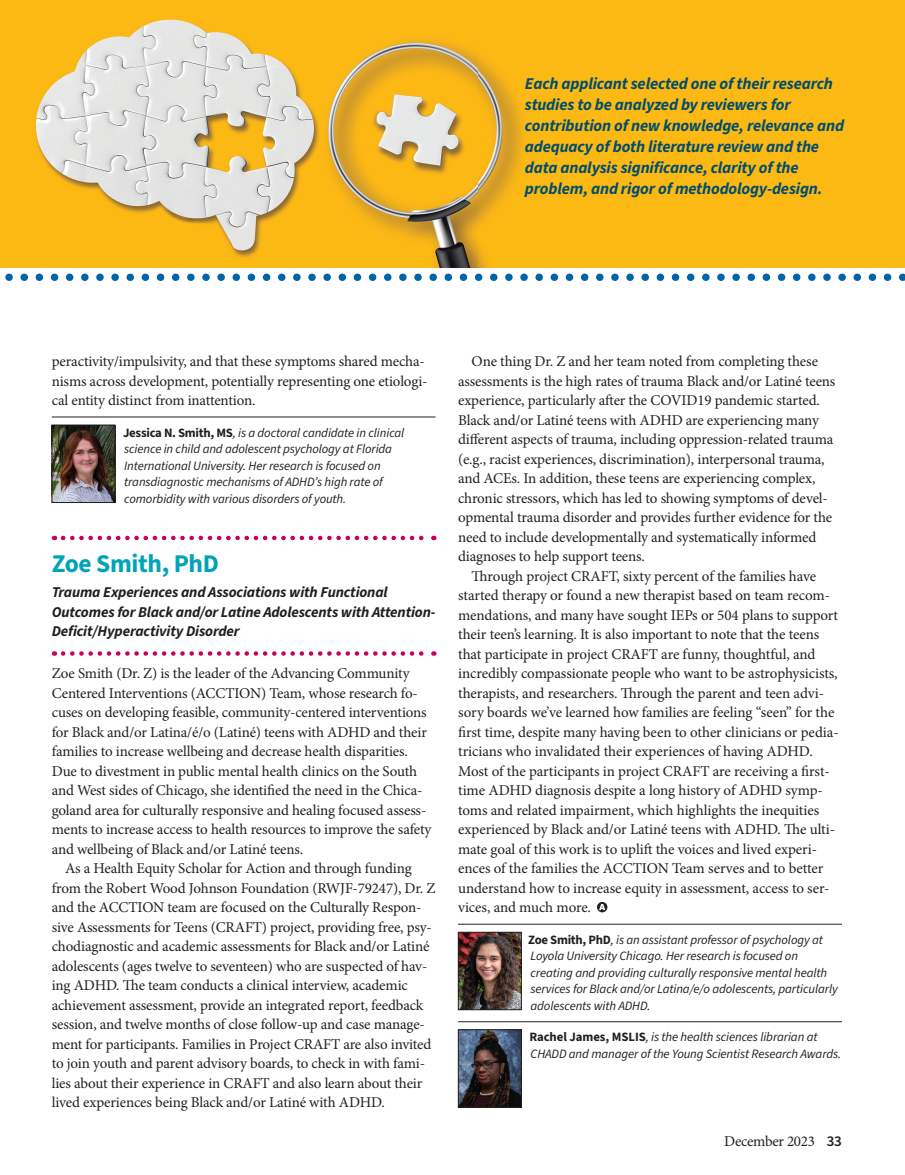
<style>
.page{position:relative;width:905px;height:1175px;background:#fff}
.page>*{position:absolute;margin:0;border:0;box-sizing:border-box;transform-origin:0 0}
.t1{font:700 25.5px "Source Sans 3";letter-spacing:-.015em;color:#00a4b8}
.t2{font:italic 700 16.5px/21px "Source Sans 3";letter-spacing:-.01em;color:#014d6c}
.t3{font:15px/19.5px "Minion Pro";letter-spacing:-.01em;color:#231f20}
.t4{font:italic 700 15px/19.5px "Source Sans 3";letter-spacing:-.01em;color:#231f20}
.t5{font:italic 12.75px/16.5px "Source Sans 3";letter-spacing:-.01em;color:#231f20}
.s1{font-weight:700;font-style:normal}
.s2{font-family:"Source Sans 3";font-weight:600}
</style>
<div class="page">
<img style="left:0;top:0;width:904px;height:267px">
<hr style="left:52px;top:417px;width:383px;height:1px;background:#231f20">
<svg style="left:63px;top:536px;width:371px;height:4px"></svg>
<svg style="left:63px;top:651px;width:371px;height:5px"></svg>
<img style="left:54px;top:427px;width:59px;height:73px">
<div style="left:52px;top:425px;width:63px;height:77px;border:1px solid #231f20"></div>
<hr style="left:458px;top:924px;width:384px;height:1px;background:#231f20">
<hr style="left:458px;top:1021px;width:384px;height:1px;background:#231f20">
<svg style="left:597px;top:902px;width:10px;height:10px"></svg>
<img style="left:460px;top:934px;width:59px;height:74px">
<div style="left:458px;top:932px;width:63px;height:78px;border:1px solid #231f20"></div>
<img style="left:460px;top:1031px;width:59px;height:74px">
<div style="left:458px;top:1029px;width:63px;height:78px;border:1px solid #231f20"></div>
<svg style="left:5px;top:273px;width:900px;height:8px"></svg>
<p class="t2" style="left:525px;top:74px;width:320px">Each applicant selected one of their research studies to be analyzed by reviewers for contribution of new knowledge, relevance and adequacy of both literature review and the data analysis significance, clarity of the problem, and rigor of methodology-design.</p>
<p class="t3" style="left:52px;top:352px;width:377px">peractivity/impulsivity, and that these symptoms shared mecha&shy;nisms across development, potentially representing one etiologi&shy;cal entity distinct from inattention.</p>
<p class="t5" style="left:123px;top:424px;width:283px"><span class="s1">Jessica N. Smith, MS</span>, is a doctoral candidate in clinical science in child and adolescent psychology at Florida International University. Her research is focused on transdiagnostic mechanisms of ADHD’s high rate of comorbidity with various disorders of youth.</p>
<h1 class="t1" style="left:52px;top:546px;width:169px">Zoe Smith, PhD</h1>
<p class="t4" style="left:52px;top:583px;width:385px">Trauma Experiences and Associations with Functional<br>Outcomes for Black and/or Latine Adolescents with Attention-<br>Deficit/Hyperactivity Disorder</p>
<p class="t3" style="left:52px;top:664px;width:381px">Zoe Smith (Dr. Z) is the leader of the Advancing Community Centered Interventions (ACCTION) Team, whose research fo&shy;cuses on developing feasible, community-centered interventions for Black and/or Latina/é/o (Latiné) teens with ADHD and their families to increase wellbeing and decrease health disparities.<br>Due to divestment in public mental health clinics on the South and West sides of Chicago, she identified the need in the Chica&shy;goland area for culturally responsive and healing focused assess&shy;ments to increase access to health resources to improve the safety and wellbeing of Black and/or Latiné teens.</p>
<p class="t3" style="left:52px;top:859px;width:385px;text-indent:14px">As a Health Equity Scholar for Action and through funding from the Robert Wood Johnson Foundation (RWJF-79247), Dr. Z and the ACCTION team are focused on the Culturally Respon&shy;sive Assessments for Teens (CRAFT) project, providing free, psy&shy;chodiagnostic and academic assessments for Black and/or Latiné adolescents (ages twelve to seventeen) who are suspected of hav&shy;ing ADHD. The team conducts a clinical interview, academic achievement assessment, provide an integrated report, feedback session, and twelve months of close follow-up and case manage&shy;ment for participants. Families in Project CRAFT are also invited to join youth and parent advisory boards, to check in with fami&shy;lies about their experience in CRAFT and also learn about their lived experiences being Black and/or Latiné with ADHD.</p>
<p class="t3" style="left:458px;top:352px;width:379px;text-indent:14px">One thing Dr. Z and her team noted from completing these assessments is the high rates of trauma Black and/or Latiné teens experience, particularly after the COVID19 pandemic started.<br>Black and/or Latiné teens with ADHD are experiencing many different aspects of trauma, including oppression-related trauma (e.g., racist experiences, discrimination), interpersonal trauma, and ACEs. In addition, these teens are experiencing complex, chronic stressors, which has led to showing symptoms of devel&shy;opmental trauma disorder and provides further evidence for the need to include developmentally and systematically informed diagnoses to help support teens.</p>
<p class="t3" style="left:458px;top:566px;width:382px;text-indent:14px">Through project CRAFT, sixty percent of the families have started therapy or found a new therapist based on team recom&shy;mendations, and many have sought IEPs or 504 plans to support their teen’s learning. It is also important to note that the teens that participate in project CRAFT are funny, thoughtful, and incredibly compassionate people who want to be astrophysicists, therapists, and researchers. Through the parent and teen advi&shy;sory boards we’ve learned how families are feeling “seen” for the first time, despite many having been to other clinicians or pedia&shy;tricians who invalidated their experiences of having ADHD.<br>Most of the participants in project CRAFT are receiving a first&shy;time ADHD diagnosis despite a long history of ADHD symp&shy;toms and related impairment, which highlights the inequities experienced by Black and/or Latiné teens with ADHD. The ulti&shy;mate goal of this work is to uplift the voices and lived experi&shy;ences of the families the ACCTION Team serves and to better understand how to increase equity in assessment, access to ser&shy;vices, and much more.</p>
<p class="t5" style="left:528px;top:931px;width:311px"><span class="s1">Zoe Smith, PhD</span>, is an assistant professor of psychology at Loyola University Chicago. Her research is focused on creating and providing culturally responsive mental health services for Black and/or Latina/e/o adolescents, particularly adolescents with ADHD.</p>
<p class="t5" style="left:529px;top:1029px;width:313px"><span class="s1">Rachel James, MSLIS</span>, is the health sciences librarian at<br>CHADD and manager of the Young Scientist Research Awards.</p>
<p class="t3" style="left:724px;top:1131px;width:119px">December 2023 <span class="s2">33</span></p>
</div>
